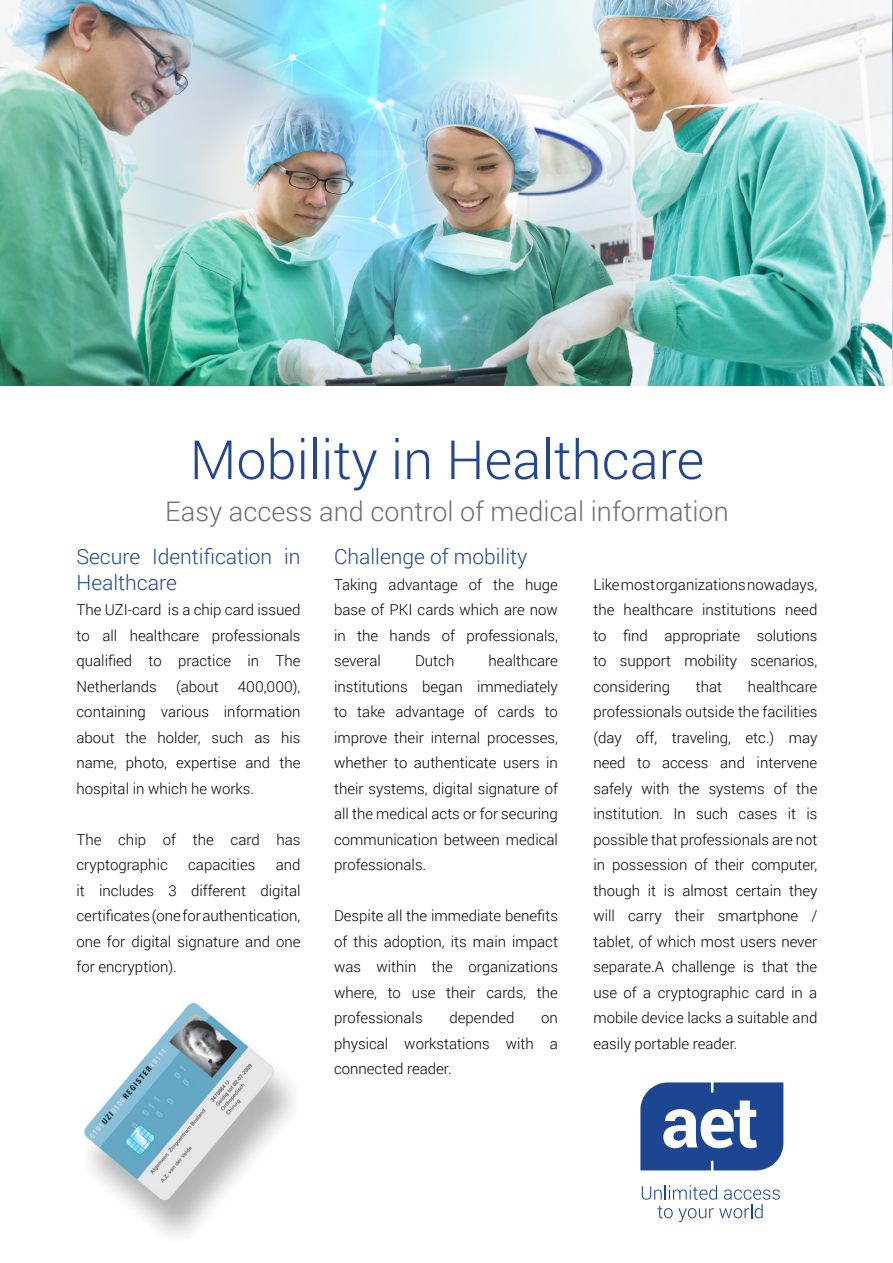
<style>
.page{position:relative;width:893px;height:1263px;background:#fff}
.page>*{position:absolute;margin:0;border:0;box-sizing:border-box;transform-origin:0 0}
.t1{font:300 54px "Roboto";color:#234693}
.t2{font:300 27px "Roboto";color:#6d6e71}
.t3{font:300 21px/25.5px "Roboto";color:#234693}
.t4{font:300 15px/25.5px "Roboto";color:#000;text-align:justify}
</style>
<div class="page">
<img style="left:0;top:0;width:892px;height:386px">
<svg style="left:640px;top:1082px;width:143px;height:88px"></svg>
<svg style="left:642px;top:1185px;width:138px;height:37px"></svg>
<img style="left:84px;top:1003px;width:210px;height:232px">
<h1 class="t1" style="left:190px;top:422px;width:516px">Mobility in Healthcare</h1>
<h2 class="t2" style="left:165px;top:493px;width:565px">Easy access and control of medical information</h2>
<h3 class="t3" style="left:77px;top:543px;width:225px">Secure Identification in<br>Healthcare</h3>
<p class="t4" style="left:77px;top:596px;width:225px">The UZI-card is a chip card issued to all healthcare professionals qualified to practice in The Netherlands</p>
<h3 class="t3" style="left:334px;top:543px;width:195px">Challenge of mobility</h3>
<p class="t4" style="left:334px;top:571px;width:225px">Taking advantage of the huge base of PKI cards which are now in the hands of professionals, several</p>
<p class="t4" style="left:593px;top:571px;width:225px">Like most organizations nowadays, the healthcare institutions need to find appropriate solutions to support mobility scenarios, considering</p>
<p class="t4" style="left:334px;top:647px;width:225px;text-indent:155px">healthcare institutions began immediately to take advantage of cards to improve their internal processes, whether to authenticate users in their systems, digital signature of all the medical acts or for securing communication between medical professionals.</p>
<p class="t4" style="left:334px;top:902px;width:225px">Despite all the immediate benefits of this adoption, its main impact was within the organizations where, to use their cards, the professionals</p>
<p class="t4" style="left:415px;top:647px;width:41px">Dutch</p>
<p class="t4" style="left:77px;top:673px;width:225px;text-indent:161px">400,000), containing various information about the holder, such as his name, photo, expertise and the hospital in which he works.</p>
<p class="t4" style="left:77px;top:826px;width:225px">The chip of the card has cryptographic</p>
<p class="t4" style="left:176px;top:673px;width:44px">(about</p>
<p class="t4" style="left:593px;top:673px;width:225px;text-indent:155px">healthcare professionals outside the facilities (day off, traveling, etc.) may need to access and intervene safely with the systems of the institution. In such cases it is possible that professionals are not in possession of their computer, though it is almost certain they will carry their smartphone / tablet, of which most users never separate.A challenge is that the use of a cryptographic card in a mobile device lacks a suitable and easily portable reader.</p>
<p class="t4" style="left:696px;top:673px;width:28px">that</p>
<p class="t4" style="left:77px;top:851px;width:225px;text-indent:199px">and it includes 3 different digital certificates (one for authentication, one for digital signature and one for encryption).</p>
<p class="t4" style="left:188px;top:851px;width:69px">capacities</p>
<p class="t4" style="left:449px;top:1004px;width:66px">depended</p>
<p class="t4" style="left:334px;top:1004px;width:225px;text-indent:207px">on physical workstations with a connected reader.</p>
</div>
